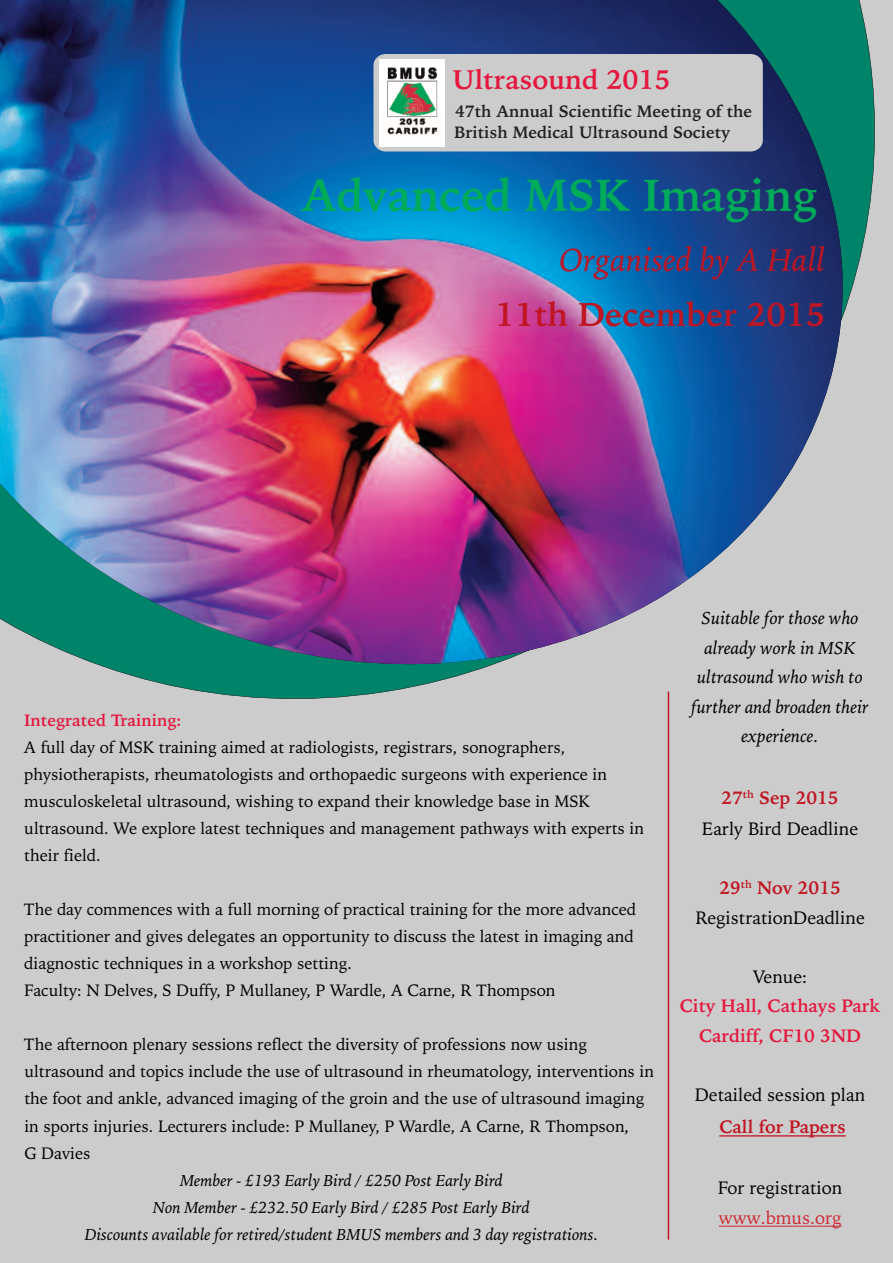
<style>
.page{position:relative;width:893px;height:1263px;background:#ccc}
.page>*{position:absolute;margin:0;border:0;box-sizing:border-box;transform-origin:0 0}
.t1{font:700 45px "Iowan Old Style";color:#00ac5a}
.t2{font:italic 33px "Iowan Old Style";color:#c01522}
.t3{font:700 33px "Iowan Old Style";color:#c01522}
.t4{font:700 27px "Iowan Old Style";color:#e4183e}
.t5{font:18px/31.3px "Iowan Old Style";color:#000;text-align:center}
.t6{font:italic 18px/29.5px "Iowan Old Style";color:#000;text-align:center}
.t7{font:700 18px/29.5px "Iowan Old Style";color:#e4183e;text-align:center}
.t8{font:700 18px "Iowan Old Style";color:#c01522}
.t9{font:18px "Iowan Old Style";color:#ce2833}
.t10{font:16.5px/27px "Iowan Old Style";color:#000}
.t11{font:italic 16.5px/27px "Iowan Old Style";color:#000;text-align:center}
.t12{font:700 16.5px/21px "Iowan Old Style";color:#231f20}
.t13{font:700 16.5px "Iowan Old Style";color:#e4183e}
.s1{font-weight:700;color:#c01522}
</style>
<div class="page">
<svg style="left:105px;top:0;width:770px;height:715px"></svg>
<img style="left:0;top:0;width:845px;height:667px">
<hr style="left:668px;top:691px;width:1px;height:548px;background:#c01522">
<div style="left:374px;top:54px;width:389px;height:97px;background:#ccc;border-radius:12px"></div>
<div style="left:379px;top:59px;width:65px;height:88px;background:#fff"></div>
<img style="left:387px;top:67px;width:51px;height:68px">
<hr style="left:719px;top:1135px;width:127px;height:1px;background:#c01522">
<hr style="left:719px;top:1226px;width:122px;height:1px;background:#ce2833">
<h3 class="t4" style="left:452px;top:64px;width:220px">Ultrasound 2015</h3>
<p class="t12" style="left:454px;top:101px;width:300px">47th Annual Scientific Meeting of the<br>British Medical Ultrasound Society</p>
<h1 class="t1" style="left:302px;top:169px;width:517px">Advanced MSK Imaging</h1>
<h2 class="t2" style="left:559px;top:241px;width:268px">Organised by A Hall</h2>
<h2 class="t3" style="left:495px;top:295px;width:332px">11th December 2015</h2>
<p class="t13" style="left:24px;top:711px;width:159px">Integrated Training:</p>
<p class="t10" style="left:24px;top:734px;width:621px">A full day of MSK training aimed at radiologists, registrars, sonographers, physiotherapists, rheumatologists and orthopaedic surgeons with experience in musculoskeletal ultrasound, wishing to expand their knowledge base in MSK ultrasound. We explore latest techniques and management pathways with experts in their field.</p>
<p class="t10" style="left:24px;top:896px;width:613px">The day commences with a full morning of practical training for the more advanced practitioner and gives delegates an opportunity to discuss the latest in imaging and diagnostic techniques in a workshop setting.<br>Faculty: N Delves, S Duffy, P Mullaney, P Wardle, A Carne, R Thompson</p>
<p class="t10" style="left:24px;top:1031px;width:631px">The afternoon plenary sessions reflect the diversity of professions now using ultrasound and topics include the use of ultrasound in rheumatology, interventions in the foot and ankle, advanced imaging of the groin and the use of ultrasound imaging in sports injuries. Lecturers include: P Mullaney, P Wardle, A Carne, R Thompson,<br>G Davies</p>
<p class="t11" style="left:85px;top:1166px;width:515px">Member - £193 Early Bird / £250 Post Early Bird<br>Non Member - £232.50 Early Bird / £285 Post Early Bird<br>Discounts available for retired/student BMUS members and 3 day registrations.</p>
<p class="t6" style="left:691px;top:603px;width:179px">Suitable for those who already work in MSK ultrasound who wish to further and broaden their experience.</p>
<p class="t5" style="left:702px;top:782px;width:158px"><span class="s1">27</span><sup>th</sup> <span class="s1">Sep 2015<br></span>Early Bird Deadline</p>
<p class="t5" style="left:695px;top:873px;width:171px;line-height:29.5px"><span class="s1">29</span><sup>th</sup> <span class="s1">Nov 2015<br></span>RegistrationDeadline</p>
<p class="t5" style="left:753px;top:961px;width:56px">Venue:</p>
<p class="t7" style="left:680px;top:991px;width:202px">City Hall, Cathays Park<br>Cardiff, CF10 3ND</p>
<p class="t5" style="left:695px;top:1079px;width:172px">Detailed session plan</p>
<p class="t8" style="left:719px;top:1117px;width:128px">Call for Papers</p>
<p class="t5" style="left:718px;top:1172px;width:126px">For registration</p>
<p class="t9" style="left:719px;top:1207px;width:124px">www.bmus.org</p>
</div>
